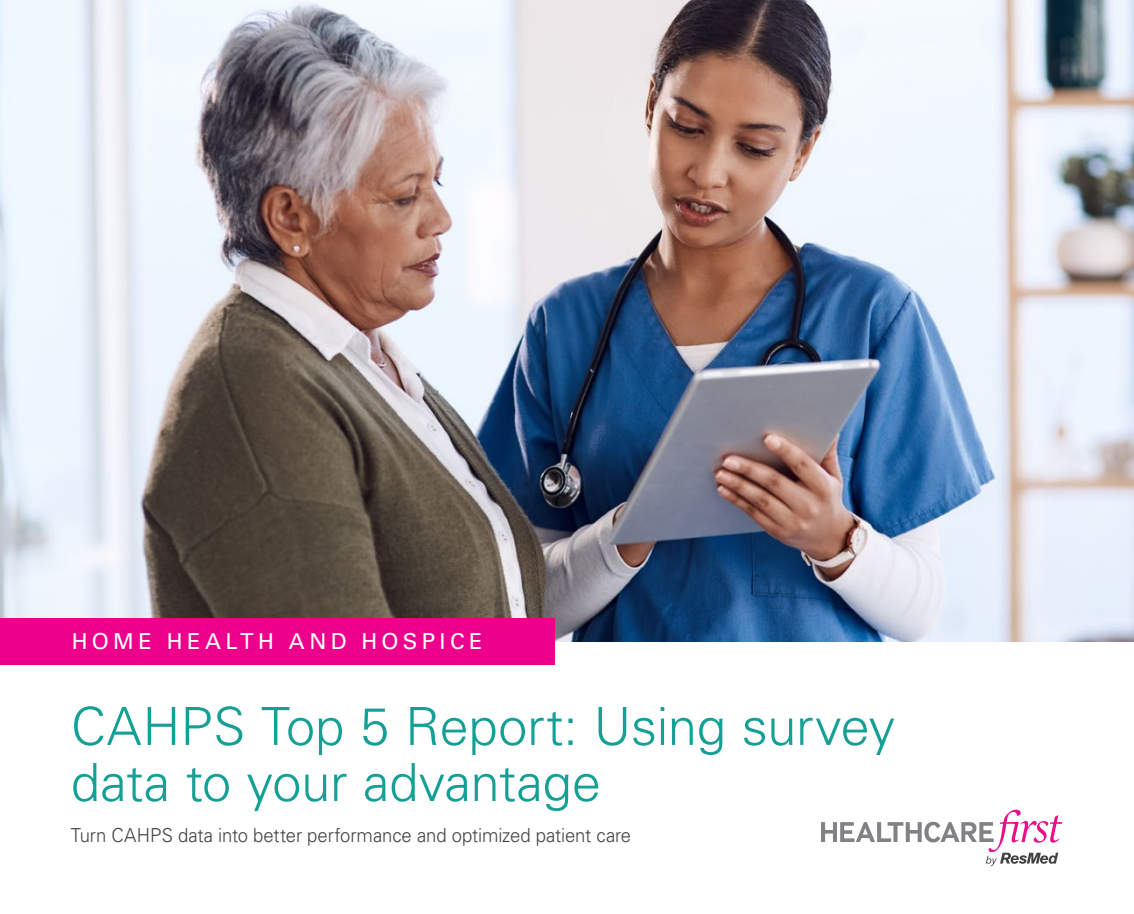
<style>
.page{position:relative;width:1134px;height:914px;background:#fff}
.page>*{position:absolute;margin:0;border:0;box-sizing:border-box;transform-origin:0 0}
.t1{font:300 52.5px/56px "Univers LT Std";letter-spacing:-.005em;color:#15a096}
.t2{font:21.88px "Univers LT Std";letter-spacing:.2em;color:#fff}
.t3{font:300 19.25px "Univers LT Std";letter-spacing:-.005em;color:#424243;scale:.96 1}
</style>
<div class="page">
<img style="left:0;top:0;width:1134px;height:641px">
<div style="left:0;top:618px;width:554px;height:46px;background:#ec008c"></div>
<svg style="left:821px;top:809px;width:241px;height:57px"></svg>
<p class="t2" style="left:72px;top:628px;width:412px">HOME HEALTH AND HOSPICE</p>
<h1 class="t1" style="left:71px;top:698px;width:826px">CAHPS Top 5 Report: Using survey data to your advantage</h1>
<p class="t3" style="left:71px;top:823px;width:585px">Turn CAHPS data into better performance and optimized patient care</p>
</div>
